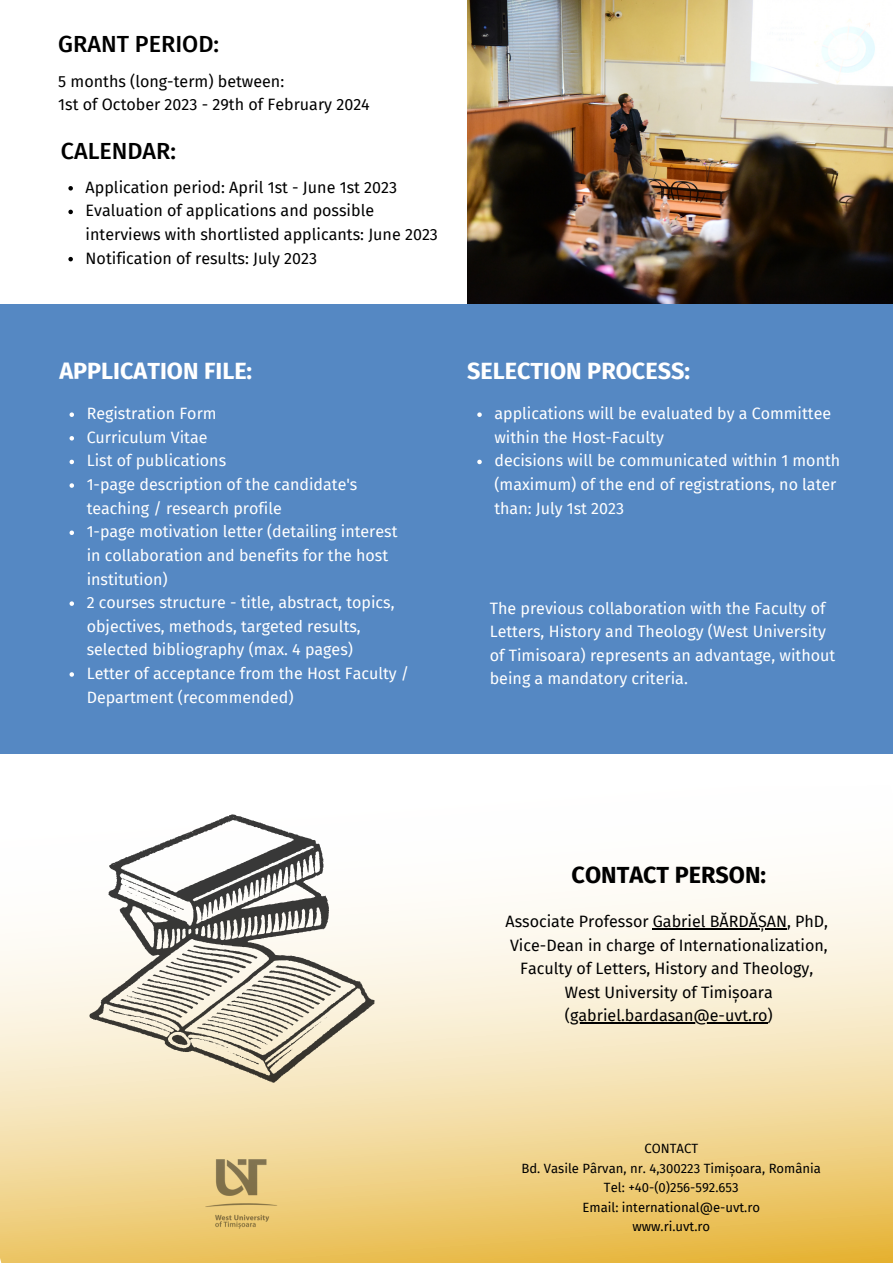
<style>
.page{position:relative;width:893px;height:1264px;background:#fff}
.page>*{position:absolute;margin:0;border:0;box-sizing:border-box;transform-origin:0 0}
.t1{font:700 23.4px "Fira Sans";color:#fff}
.t2{font:700 23.4px "Fira Sans";color:#000}
.t3{font:500 23.25px "Fira Sans";color:#000}
.t4{font:16.05px/23.5px "Fira Sans";color:#fff}
.t5{font:16.05px/23.5px "Fira Sans";color:#000}
.t6{font:13.05px/19.6px "Fira Sans";color:#000;text-align:center}
</style>
<div class="page">
<svg style="left:0;top:753px;width:892px;height:509px"></svg>
<div style="left:0;top:304px;width:892px;height:449px;background:#5588c3"></div>
<img style="left:467px;top:0;width:425px;height:303px">
<img style="left:203px;top:1151px;width:84px;height:85px">
<svg style="left:89px;top:814px;width:286px;height:269px"></svg>
<svg style="left:122px;top:878px;width:62px;height:33px"></svg>
<svg style="left:109px;top:945px;width:232px;height:119px"></svg>
<svg style="left:69px;top:412px;width:5px;height:5px"></svg>
<svg style="left:69px;top:436px;width:5px;height:4px"></svg>
<svg style="left:69px;top:459px;width:5px;height:5px"></svg>
<svg style="left:69px;top:483px;width:5px;height:5px"></svg>
<svg style="left:69px;top:530px;width:5px;height:5px"></svg>
<svg style="left:69px;top:601px;width:5px;height:5px"></svg>
<svg style="left:69px;top:672px;width:5px;height:4px"></svg>
<hr style="left:652px;top:928px;width:135px;height:1px;background:#000">
<hr style="left:570px;top:1022px;width:197px;height:1px;background:#000">
<svg style="left:477px;top:412px;width:4px;height:5px"></svg>
<svg style="left:477px;top:459px;width:4px;height:5px"></svg>
<svg style="left:68px;top:186px;width:5px;height:4px"></svg>
<svg style="left:68px;top:210px;width:5px;height:4px"></svg>
<svg style="left:68px;top:257px;width:5px;height:4px"></svg>
<h2 class="t3" style="left:58px;top:30px;width:162px">GRANT PERIOD:</h2>
<p class="t5" style="left:58px;top:70px;width:313px">5 months (long-term) between:<br>1st of October 2023 - 29th of February 2024</p>
<h2 class="t3" style="left:61px;top:137px;width:117px">CALENDAR:</h2>
<p class="t5" style="left:86px;top:176px;width:354px">Application period: April 1st - June 1st 2023<br>Evaluation of applications and possible interviews with shortlisted applicants: June 2023<br>Notification of results: July 2023</p>
<h1 class="t1" style="left:59px;top:357px;width:194px">APPLICATION FILE:</h1>
<p class="t4" style="left:87px;top:402px;width:324px">Registration Form<br>Curriculum Vitae<br>List of publications<br>1-page description of the candidate's teaching / research profile<br>1-page motivation letter (detailing interest in collaboration and benefits for the host institution)<br>2 courses structure - title, abstract, topics, objectives, methods, targeted results, selected bibliography (max. 4 pages)<br>Letter of acceptance from the Host Faculty /<br>Department (recommended)</p>
<h1 class="t1" style="left:467px;top:357px;width:224px">SELECTION PROCESS:</h1>
<p class="t4" style="left:494px;top:402px;width:347px">applications will be evaluated by a Committee within the Host-Faculty<br>decisions will be communicated within 1 month (maximum) of the end of registrations, no later than: July 1st 2023</p>
<p class="t4" style="left:489px;top:596px;width:347px">The previous collaboration with the Faculty of Letters, History and Theology (West University of Timisoara) represents an advantage, without being a mandatory criteria.</p>
<h1 class="t2" style="left:571px;top:861px;width:196px">CONTACT PERSON:</h1>
<p class="t5" style="left:505px;top:909px;width:324px;text-align:center">Associate Professor Gabriel BĂRDĂȘAN, PhD, Vice-Dean in charge of Internationalization, Faculty of Letters, History and Theology, West University of Timișoara (gabriel.bardasan@e-uvt.ro)</p>
<p class="t6" style="left:521px;top:1138px;width:301px">CONTACT<br>Bd. Vasile Pârvan, nr. 4,300223 Timişoara, România<br>Tel: +40-(0)256-592.653<br>Email: international@e-uvt.ro<br>www.ri.uvt.ro</p>
</div>
